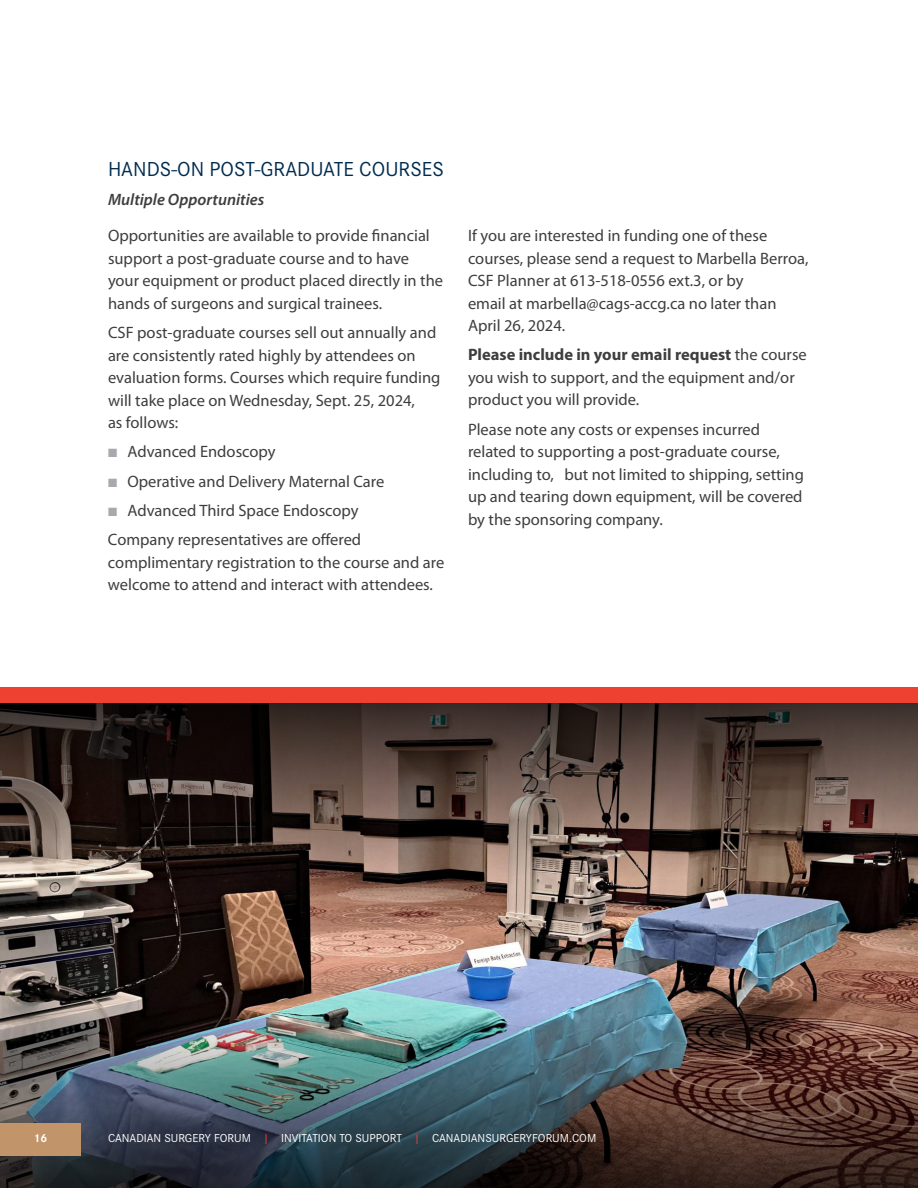
<style>
.page{position:relative;width:918px;height:1188px;background:#fff}
.page>*{position:absolute;margin:0;border:0;box-sizing:border-box;transform-origin:0 0}
.t1{font:21px "Corporate S Pro";color:#002c50}
.Body_text{font:16.5px/22.5px "Myriad Pro";color:#3e3e3f}
.Body_text-2{font:italic 600 16.5px "Myriad Pro";color:#3e3e3f}
.t2{font:12px "Corporate S Pro";color:#fff}
.t3{font:700 12px "Corporate S Pro";color:#fff}
.s1{color:#a8a9ad}
.s2{font-weight:700}
.s3{color:#ee4132}
</style>
<div class="page">
<img style="left:0;top:883px;width:918px;height:125px">
<svg style="left:0;top:703px;width:918px;height:180px;background:#4c3d36"></svg>
<img style="left:0;top:1008px;width:918px;height:180px">
<div style="left:0;top:1123px;width:81px;height:33px;background:#c2946a"></div>
<div style="left:0;top:687px;width:918px;height:16px;background:#ee4132"></div>
<p class="t1" style="left:108px;top:154px;width:337px">HANDS-ON POST-GRADUATE COURSES</p>
<p class="Body_text-2" style="left:108px;top:189px;width:158px">Multiple Opportunities</p>
<p class="Body_text" style="left:108px;top:224px;width:337px">Opportunities are available to provide financial support a post-graduate course and to have your equipment or product placed directly in the hands of surgeons and surgical trainees.</p>
<p class="Body_text" style="left:108px;top:321px;width:334px">CSF post-graduate courses sell out annually and are consistently rated highly by attendees on evaluation forms. Courses which require funding will take place on Wednesday, Sept. 25, 2024,<br>as follows:</p>
<p class="Body_text" style="left:108px;top:440px;width:169px"><span class="s1">■</span> Advanced Endoscopy</p>
<p class="Body_text" style="left:108px;top:470px;width:278px"><span class="s1">■</span> Operative and Delivery Maternal Care</p>
<p class="Body_text" style="left:108px;top:499px;width:252px"><span class="s1">■</span> Advanced Third Space Endoscopy</p>
<p class="Body_text" style="left:108px;top:528px;width:338px">Company representatives are offered complimentary registration to the course and are welcome to attend and interact with attendees.</p>
<p class="Body_text" style="left:468px;top:224px;width:342px">If you are interested in funding one of these courses, please send a request to Marbella Berroa, CSF Planner at 613-518-0556 ext.3, or by<br>email at marbella@cags-accg.ca no later than April 26, 2024.</p>
<p class="Body_text" style="left:468px;top:343px;width:340px"><span class="s2">Please include in your email request</span> the course you wish to support, and the equipment and/or product you will provide.</p>
<p class="Body_text" style="left:468px;top:418px;width:337px">Please note any costs or expenses incurred related to supporting a post-graduate course, including to, but not limited to shipping, setting up and tearing down equipment, will be covered by the sponsoring company.</p>
<p class="t3" style="left:34px;top:1129px;width:15px">16</p>
<p class="t2" style="left:108px;top:1129px;width:490px">CANADIAN SURGERY FORUM <span class="s3">|</span> INVITATION TO SUPPORT <span class="s3">|</span> CANADIANSURGERYFORUM.COM</p>
</div>
